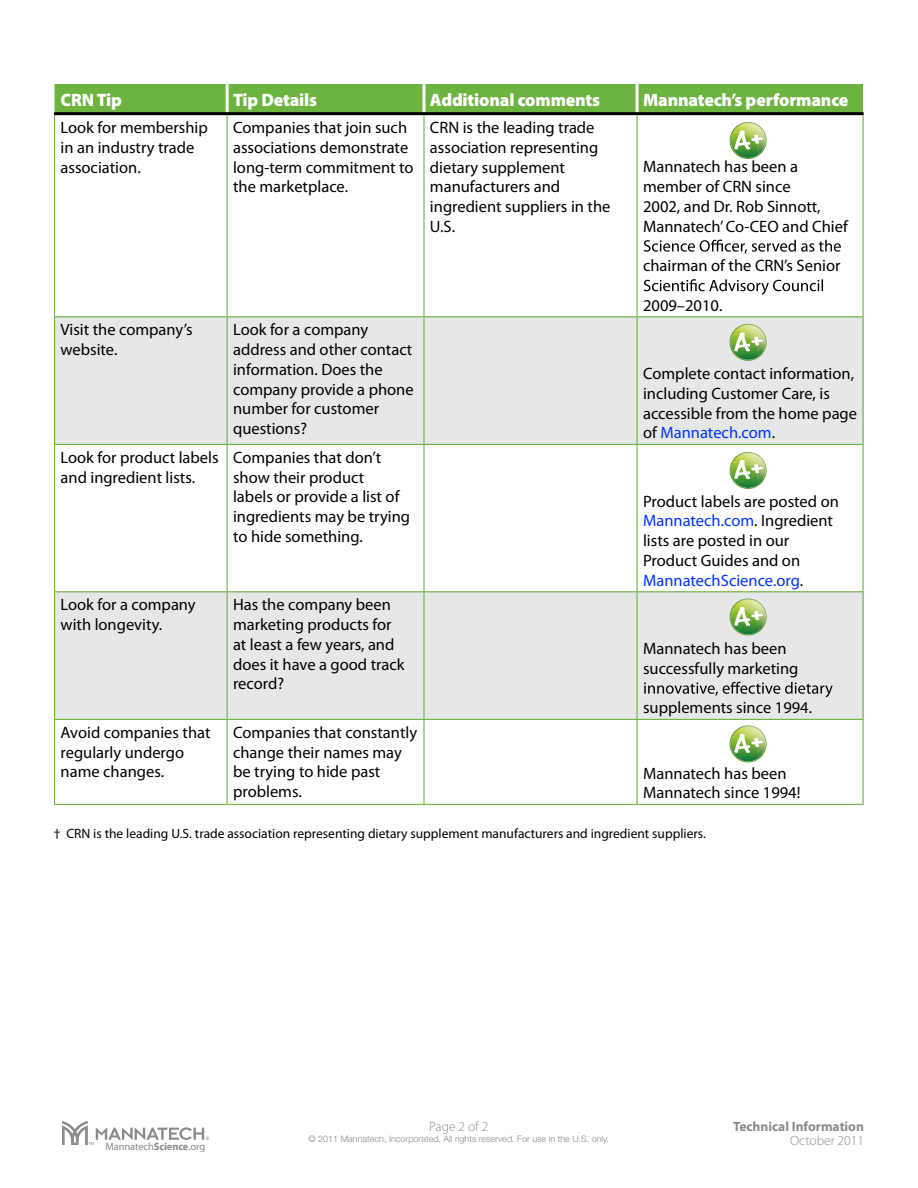
<style>
.page{position:relative;width:918px;height:1188px;background:#fff}
.page>*{position:absolute;margin:0;border:0;box-sizing:border-box;transform-origin:0 0}
.t1{font:900 18px "Myriad Pro";letter-spacing:-.01em;color:#fff}
.t2{font:16.5px/19.8px "Myriad Pro";color:#000}
.t3{font:13.5px "Myriad Pro";color:#000}
.t4{font:700 13.5px "Myriad Pro";color:#8a8b8d}
.t5{font:300 13.5px "Myriad Pro";color:#8a8b8d}
.t6{font:10.5px "Myriad Pro";letter-spacing:-.01em;color:#8a8b8d}
.t7{font:300 9px "Helvetica Neue";color:#8a8b8d}
.t8{font:condensed 4.5px "Helvetica Neue";color:#8a8b8d}
.t9{font:4.05px "Helvetica Neue";color:#8a8b8d}
.s1{color:#03f}
.s2{font-weight:700}
</style>
<div class="page">
<div style="left:54px;top:317px;width:809px;height:128px;background:#e6e7e8"></div>
<div style="left:54px;top:591px;width:809px;height:128px;background:#e6e7e8"></div>
<svg style="left:730px;top:122px;width:37px;height:37px"></svg>
<svg style="left:730px;top:324px;width:37px;height:37px"></svg>
<svg style="left:730px;top:452px;width:37px;height:37px"></svg>
<svg style="left:730px;top:599px;width:37px;height:36px"></svg>
<svg style="left:730px;top:725px;width:37px;height:37px"></svg>
<div style="left:55px;top:84px;width:808px;height:28px;background:#6db33f"></div>
<hr style="left:226px;top:84px;width:3px;height:28px;background:#fff">
<hr style="left:422px;top:84px;width:3px;height:28px;background:#fff">
<hr style="left:636px;top:84px;width:3px;height:28px;background:#fff">
<hr style="left:54px;top:112px;width:173px;height:3px;background:#000">
<hr style="left:227px;top:112px;width:197px;height:3px;background:#000">
<hr style="left:424px;top:112px;width:213px;height:3px;background:#000">
<hr style="left:637px;top:112px;width:227px;height:3px;background:#000">
<hr style="left:54px;top:115px;width:1px;height:201px;background:#6db33f">
<hr style="left:227px;top:115px;width:1px;height:201px;background:#6db33f">
<hr style="left:423px;top:115px;width:2px;height:201px;background:#6db33f">
<hr style="left:637px;top:115px;width:1px;height:201px;background:#6db33f">
<hr style="left:862px;top:115px;width:2px;height:201px;background:#6db33f">
<hr style="left:54px;top:316px;width:173px;height:1px;background:#6db33f">
<hr style="left:54px;top:317px;width:1px;height:127px;background:#6db33f">
<hr style="left:227px;top:316px;width:197px;height:1px;background:#6db33f">
<hr style="left:227px;top:317px;width:1px;height:127px;background:#6db33f">
<hr style="left:424px;top:316px;width:213px;height:1px;background:#6db33f">
<hr style="left:423px;top:317px;width:2px;height:127px;background:#6db33f">
<hr style="left:637px;top:316px;width:227px;height:1px;background:#6db33f">
<hr style="left:637px;top:317px;width:1px;height:127px;background:#6db33f">
<hr style="left:862px;top:317px;width:2px;height:127px;background:#6db33f">
<hr style="left:54px;top:444px;width:173px;height:1px;background:#6db33f">
<hr style="left:54px;top:445px;width:1px;height:146px;background:#6db33f">
<hr style="left:227px;top:444px;width:197px;height:1px;background:#6db33f">
<hr style="left:227px;top:445px;width:1px;height:146px;background:#6db33f">
<hr style="left:424px;top:444px;width:213px;height:1px;background:#6db33f">
<hr style="left:423px;top:445px;width:2px;height:146px;background:#6db33f">
<hr style="left:637px;top:444px;width:227px;height:1px;background:#6db33f">
<hr style="left:637px;top:445px;width:1px;height:146px;background:#6db33f">
<hr style="left:862px;top:445px;width:2px;height:146px;background:#6db33f">
<hr style="left:54px;top:591px;width:173px;height:1px;background:#6db33f">
<hr style="left:54px;top:592px;width:1px;height:127px;background:#6db33f">
<hr style="left:227px;top:591px;width:197px;height:1px;background:#6db33f">
<hr style="left:227px;top:592px;width:1px;height:127px;background:#6db33f">
<hr style="left:424px;top:591px;width:213px;height:1px;background:#6db33f">
<hr style="left:423px;top:592px;width:2px;height:127px;background:#6db33f">
<hr style="left:637px;top:591px;width:227px;height:1px;background:#6db33f">
<hr style="left:637px;top:592px;width:1px;height:127px;background:#6db33f">
<hr style="left:862px;top:592px;width:2px;height:127px;background:#6db33f">
<hr style="left:54px;top:719px;width:173px;height:1px;background:#6db33f">
<hr style="left:54px;top:720px;width:1px;height:84px;background:#6db33f">
<hr style="left:227px;top:719px;width:197px;height:1px;background:#6db33f">
<hr style="left:227px;top:720px;width:1px;height:84px;background:#6db33f">
<hr style="left:424px;top:719px;width:213px;height:1px;background:#6db33f">
<hr style="left:423px;top:720px;width:2px;height:84px;background:#6db33f">
<hr style="left:637px;top:719px;width:227px;height:1px;background:#6db33f">
<hr style="left:637px;top:720px;width:1px;height:84px;background:#6db33f">
<hr style="left:862px;top:720px;width:2px;height:84px;background:#6db33f">
<hr style="left:54px;top:804px;width:173px;height:1px;background:#6db33f">
<hr style="left:227px;top:804px;width:197px;height:1px;background:#6db33f">
<hr style="left:424px;top:804px;width:213px;height:1px;background:#6db33f">
<hr style="left:637px;top:804px;width:227px;height:1px;background:#6db33f">
<svg style="left:644px;top:240px;width:197px;height:14px"></svg>
<svg style="left:644px;top:279px;width:179px;height:16px"></svg>
<svg style="left:644px;top:682px;width:189px;height:15px"></svg>
<svg style="left:96px;top:1127px;width:108px;height:13px"></svg>
<svg style="left:62px;top:1121px;width:26px;height:24px"></svg>
<p class="t1" style="left:61px;top:89px;width:63px">CRN Tip</p>
<p class="t1" style="left:233px;top:89px;width:86px">Tip Details</p>
<p class="t1" style="left:430px;top:89px;width:172px">Additional comments</p>
<p class="t1" style="left:643px;top:89px;width:207px">Mannatech’s performance</p>
<p class="t2" style="left:61px;top:118px;width:149px">Look for membership in an industry trade association.</p>
<p class="t2" style="left:233px;top:118px;width:182px">Companies that join such associations demonstrate long-term commitment to the marketplace.</p>
<p class="t2" style="left:430px;top:118px;width:182px">CRN is the leading trade association representing dietary supplement manufacturers and ingredient suppliers in the<br>U.S.</p>
<p class="t2" style="left:643px;top:157px;width:206px">Mannatech has been a member of CRN since<br>2002, and Dr. Rob Sinnott,<br>Mannatech’Co-CEO and Chief</p>
<p class="t2" style="left:643px;top:256px;width:199px">chairman of the CRN’s Senior</p>
<p class="t2" style="left:643px;top:296px;width:81px">2009–2010.</p>
<p class="t2" style="left:61px;top:320px;width:134px">Visit the company’s website.</p>
<p class="t2" style="left:233px;top:320px;width:182px">Look for a company address and other contact information. Does the company provide a phone number for customer questions?</p>
<p class="t2" style="left:61px;top:448px;width:160px">Look for product labels and ingredient lists.</p>
<p class="t2" style="left:233px;top:448px;width:178px">Companies that don’t show their product<br>labels or provide a list of ingredients may be trying to hide something.</p>
<p class="t2" style="left:61px;top:595px;width:137px">Look for a company with longevity.</p>
<p class="t2" style="left:233px;top:595px;width:173px">Has the company been marketing products for at least a few years, and does it have a good track record?</p>
<p class="t2" style="left:61px;top:723px;width:152px">Avoid companies that regularly undergo name changes.</p>
<p class="t2" style="left:233px;top:723px;width:186px">Companies that constantly change their names may be trying to hide past problems.</p>
<p class="t2" style="left:643px;top:364px;width:216px">Complete contact information, including Customer Care, is accessible from the home page of <span class="s1">Mannatech.com</span>.</p>
<p class="t2" style="left:643px;top:492px;width:197px">Product labels are posted on<br><span class="s1">Mannatech.com</span>. Ingredient lists are posted in our<br>Product Guides and on<br><span class="s1">MannatechScience.org</span>.</p>
<p class="t2" style="left:643px;top:639px;width:157px">Mannatech has been successfully marketing</p>
<p class="t2" style="left:643px;top:698px;width:171px">supplements since 1994.</p>
<p class="t2" style="left:643px;top:763px;width:159px">Mannatech has been<br>Mannatech since 1994!</p>
<p class="t3" style="left:54px;top:826px;width:653px">† CRN is the leading U.S. trade association representing dietary supplement manufacturers and ingredient suppliers.</p>
<p class="t9" style="left:88px;top:1141px;width:7px">TM</p>
<p class="t8" style="left:206px;top:1136px;width:5px">®</p>
<p class="t6" style="left:105px;top:1141px;width:101px">Mannatech<span class="s2">Science</span>.org</p>
<p class="t5" style="left:429px;top:1119px;width:61px">Page 2 of 2</p>
<p class="t7" style="left:309px;top:1133px;width:302px">© 2011 Mannatech, Incorporated. All rights reserved. For use in the U.S. only.</p>
<p class="t4" style="left:733px;top:1119px;width:132px">Technical Information</p>
<p class="t5" style="left:790px;top:1133px;width:75px">October 2011</p>
</div>
